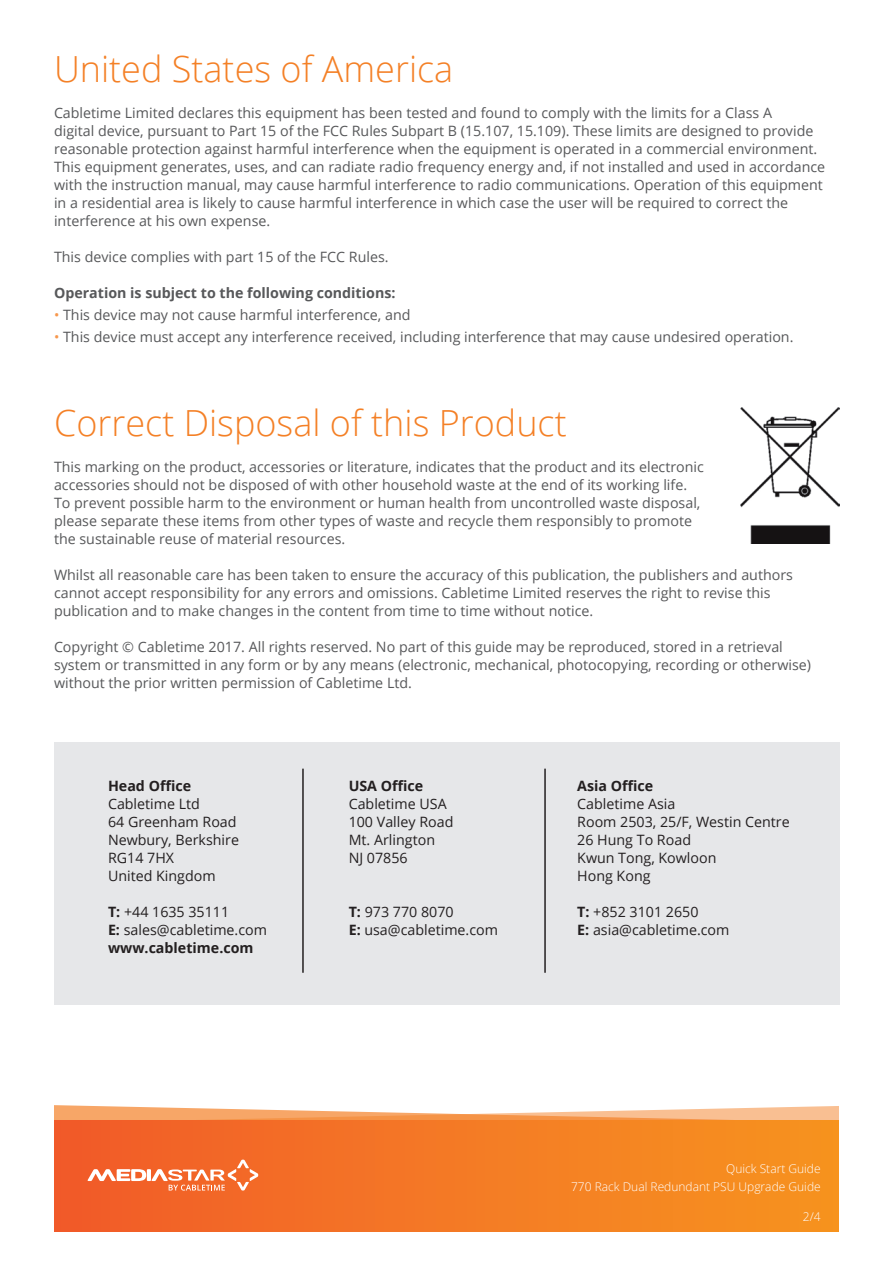
<style>
.page{position:relative;width:893px;height:1263px;background:#fff}
.page>*{position:absolute;margin:0;border:0;box-sizing:border-box;transform-origin:0 0}
.t1{font:300 36px "Open Sans";color:#f48026}
.t2{font:14.25px/18px "Open Sans";color:#57585a}
.t3{font:14.25px/18px "Open Sans";color:#231f20}
.t4{font:700 14.25px "Open Sans";color:#231f20}
.t5{font:700 14.25px "Open Sans";color:#57585a}
.t6{font:300 12px "Open Sans";color:#fff}
.s1{color:#f7974c}
.s2{font-weight:700}
</style>
<div class="page">
<img style="left:740px;top:407px;width:99px;height:136px">
<div style="left:54px;top:742px;width:785px;height:262px;background:#e6e7e9"></div>
<hr style="left:302px;top:769px;width:2px;height:204px;background:#231f20">
<hr style="left:544px;top:769px;width:2px;height:204px;background:#231f20">
<svg style="left:54px;top:1105px;width:785px;height:15px"></svg>
<div style="left:54px;top:1120px;width:785px;height:112px;background:linear-gradient(to right,#f15b2a,#f7951f)"></div>
<hr style="left:147px;top:1169px;width:4px;height:12px;background:#fff">
<svg style="left:88px;top:1169px;width:58px;height:12px"></svg>
<svg style="left:152px;top:1160px;width:106px;height:30px;background:#f48755"></svg>
<p class="t1" style="left:54px;top:44px;width:401px">United States of America</p>
<p class="t2" style="left:54px;top:103px;width:773px">Cabletime Limited declares this equipment has been tested and found to comply with the limits for a Class A<br>digital device, pursuant to Part 15 of the FCC Rules Subpart B (15.107, 15.109). These limits are designed to provide reasonable protection against harmful interference when the equipment is operated in a commercial environment.<br>This equipment generates, uses, and can radiate radio frequency energy and, if not installed and used in accordance with the instruction manual, may cause harmful interference to radio communications. Operation of this equipment in a residential area is likely to cause harmful interference in which case the user will be required to correct the interference at his own expense.</p>
<p class="t2" style="left:54px;top:247px;width:336px">This device complies with part 15 of the FCC Rules.</p>
<p class="t5" style="left:54px;top:282px;width:343px">Operation is subject to the following conditions:</p>
<p class="t2" style="left:54px;top:305px;width:358px"><span class="s1">•</span> This device may not cause harmful interference, and</p>
<p class="t2" style="left:54px;top:328px;width:741px"><span class="s1">•</span> This device must accept any interference received, including interference that may cause undesired operation.</p>
<p class="t1" style="left:54px;top:398px;width:514px">Correct Disposal of this Product</p>
<p class="t2" style="left:54px;top:457px;width:651px">This marking on the product, accessories or literature, indicates that the product and its electronic accessories should not be disposed of with other household waste at the end of its working life.<br>To prevent possible harm to the environment or human health from uncontrolled waste disposal, please separate these items from other types of waste and recycle them responsibly to promote the sustainable reuse of material resources.</p>
<p class="t2" style="left:54px;top:565px;width:741px">Whilst all reasonable care has been taken to ensure the accuracy of this publication, the publishers and authors cannot accept responsibility for any errors and omissions. Cabletime Limited reserves the right to revise this publication and to make changes in the content from time to time without notice.</p>
<p class="t2" style="left:54px;top:637px;width:759px">Copyright © Cabletime 2017. All rights reserved. No part of this guide may be reproduced, stored in a retrieval system or transmitted in any form or by any means (electronic, mechanical, photocopying, recording or otherwise) without the prior written permission of Cabletime Ltd.</p>
<p class="t4" style="left:108px;top:776px;width:85px">Head Office</p>
<p class="t3" style="left:108px;top:795px;width:93px">Cabletime Ltd</p>
<p class="t3" style="left:108px;top:813px;width:130px">64 Greenham Road</p>
<p class="t3" style="left:108px;top:831px;width:132px">Newbury, Berkshire</p>
<p class="t3" style="left:108px;top:849px;width:68px">RG14 7HX</p>
<p class="t3" style="left:108px;top:867px;width:109px">United Kingdom</p>
<p class="t3" style="left:108px;top:903px;width:123px"><span class="s2">T:</span> +44 1635 35111</p>
<p class="t3" style="left:108px;top:921px;width:161px"><span class="s2">E:</span> sales@cabletime.com</p>
<p class="t4" style="left:108px;top:938px;width:147px">www.cabletime.com</p>
<p class="t4" style="left:349px;top:776px;width:76px">USA Office</p>
<p class="t3" style="left:349px;top:795px;width:100px">Cabletime USA</p>
<p class="t3" style="left:349px;top:813px;width:106px">100 Valley Road</p>
<p class="t3" style="left:349px;top:831px;width:88px">Mt. Arlington</p>
<p class="t3" style="left:349px;top:849px;width:61px">NJ 07856</p>
<p class="t3" style="left:349px;top:903px;width:106px"><span class="s2">T:</span> 973 770 8070</p>
<p class="t3" style="left:349px;top:921px;width:151px"><span class="s2">E:</span> usa@cabletime.com</p>
<p class="t4" style="left:577px;top:776px;width:78px">Asia Office</p>
<p class="t3" style="left:577px;top:795px;width:100px">Cabletime Asia</p>
<p class="t3" style="left:577px;top:813px;width:214px">Room 2503, 25/F, Westin Centre</p>
<p class="t3" style="left:577px;top:831px;width:141px">26 Hung To Road<br>Kwun Tong, Kowloon</p>
<p class="t3" style="left:577px;top:867px;width:75px">Hong Kong</p>
<p class="t3" style="left:577px;top:903px;width:123px"><span class="s2">T:</span> +852 3101 2650</p>
<p class="t3" style="left:577px;top:921px;width:154px"><span class="s2">E:</span> asia@cabletime.com</p>
<p class="t6" style="left:726px;top:1160px;width:96px">Quick Start Guide</p>
<p class="t6" style="left:571px;top:1178px;width:251px">770 Rack Dual Redundant PSU Upgrade Guide</p>
<p class="t6" style="left:803px;top:1208px;width:19px">2/4</p>
</div>
